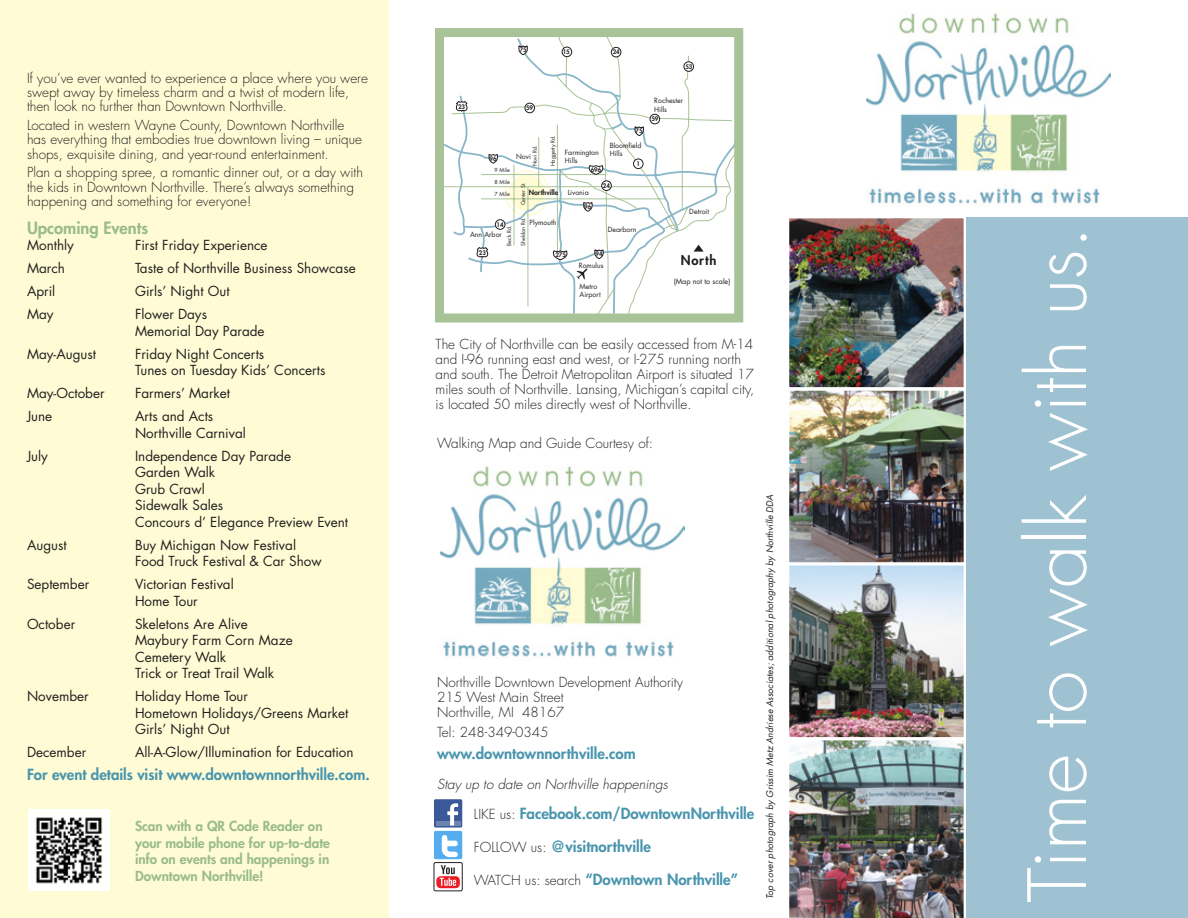
<style>
.page{position:relative;width:1188px;height:918px;background:#fff}
.page>*{position:absolute;margin:0;border:0;box-sizing:border-box;transform-origin:0 0}
.t1{font:300 78px "Futura";color:#fff}
.t2{font:800 16.5px "Futura";color:#9abb8a}
.t3{font:800 15px/33px "Futura";color:#4995ae}
.t4{font:300 13.5px/15px "Futura";color:#231f20}
.t5{font:13.5px/16.5px "Futura";color:#231f20}
.t6{font:800 13.5px/16.5px "Futura";color:#9abb8a}
.t7{font:italic 300 13.5px "Futura";color:#231f20}
.t8{font:800 12.9px "Futura";letter-spacing:.05em;color:#231f20}
.t9{font:italic 9px "Futura";color:#231f20}
.t10{font:7.2px "Futura";color:#231f20}
.t11{font:7.05px/8.4px "Futura";color:#231f20}
.t12{font:800 7.05px "Futura";color:#231f20}
.t13{font:800 6.15px "Futura";color:#231f20}
.t14{font:5.4px "Futura";color:#231f20}
.s1{font-weight:300;font-size:13.5px;color:#231f20}
</style>
<div class="page">
<div style="left:0;top:0;width:389px;height:918px;background:#fffcd5"></div>
<img style="left:867px;top:13px;width:244px;height:191px">
<div style="left:788px;top:218px;width:400px;height:700px;background:#9ec2d1"></div>
<svg style="left:445px;top:38px;width:288px;height:269px"></svg>
<svg style="left:603px;top:121px;width:21px;height:10px"></svg>
<svg style="left:517px;top:45px;width:12px;height:10px"></svg>
<svg style="left:487px;top:153px;width:12px;height:10px"></svg>
<svg style="left:633px;top:126px;width:12px;height:10px"></svg>
<svg style="left:456px;top:100px;width:12px;height:12px"></svg>
<svg style="left:476px;top:226px;width:12px;height:48px"></svg>
<div style="left:562px;top:47px;width:10px;height:10px;background:#fff;border-radius:50%"></div>
<div style="left:562px;top:47px;width:10px;height:10px;border:1px solid #231f20;border-radius:50%"></div>
<div style="left:611px;top:47px;width:10px;height:10px;background:#fff;border-radius:50%"></div>
<div style="left:611px;top:47px;width:10px;height:10px;border:1px solid #231f20;border-radius:50%"></div>
<div style="left:525px;top:103px;width:10px;height:10px;background:#fff;border-radius:50%"></div>
<div style="left:525px;top:103px;width:10px;height:10px;border:1px solid #231f20;border-radius:50%"></div>
<div style="left:684px;top:62px;width:10px;height:9px;background:#fff;border-radius:50%"></div>
<div style="left:684px;top:62px;width:10px;height:10px;border:1px solid #231f20;border-radius:50%"></div>
<div style="left:650px;top:114px;width:10px;height:10px;background:#fff;border-radius:50%"></div>
<div style="left:650px;top:114px;width:10px;height:10px;border:1px solid #231f20;border-radius:50%"></div>
<div style="left:495px;top:220px;width:10px;height:9px;background:#fff;border-radius:50%"></div>
<div style="left:495px;top:219px;width:10px;height:11px;border:1px solid #231f20;border-radius:50%"></div>
<svg style="left:551px;top:149px;width:182px;height:163px"></svg>
<svg style="left:613px;top:93px;width:9px;height:5px"></svg>
<div style="left:435px;top:28px;width:308px;height:294px;border:9px solid #a8c397"></div>
<img style="left:440px;top:466px;width:244px;height:191px">
<img style="left:790px;top:391px;width:173px;height:171px">
<div style="left:787px;top:388px;width:179px;height:177px;border:2px solid #fff"></div>
<img style="left:788px;top:739px;width:178px;height:179px">
<img style="left:790px;top:219px;width:173px;height:167px">
<div style="left:787px;top:216px;width:179px;height:173px;border:2px solid #fff"></div>
<img style="left:790px;top:566px;width:173px;height:170px">
<div style="left:787px;top:563px;width:179px;height:176px;border:2px solid #fff"></div>
<img style="left:28px;top:809px;width:82px;height:82px">
<div style="left:434px;top:799px;width:28px;height:29px;background:#3b5998;border-radius:2px"></div>
<div style="left:436px;top:821px;width:24px;height:5px;background:#6d84b3"></div>
<svg style="left:447px;top:803px;width:11px;height:23px"></svg>
<div style="left:434px;top:831px;width:28px;height:28px;background:#55acee;border-radius:2px"></div>
<svg style="left:442px;top:835px;width:16px;height:22px"></svg>
<div style="left:434px;top:862px;width:28px;height:29px;border:1px solid #231f20;border-radius:2px"></div>
<svg style="left:436px;top:865px;width:24px;height:23px"></svg>
<p class="t4" style="left:27px;top:71px;width:342px;line-height:14.2px">If you’ve ever wanted to experience a place where you were swept away by timeless charm and a twist of modern life, then look no further than Downtown Northville.</p>
<p class="t4" style="left:27px;top:118px;width:337px;line-height:14.2px">Located in western Wayne County, Downtown Northville has everything that embodies true downtown living – unique shops, exquisite dining, and year-round entertainment.</p>
<p class="t4" style="left:27px;top:165px;width:337px;line-height:14.2px">Plan a shopping spree, a romantic dinner out, or a day with the kids in Downtown Northville. There’s always something happening and something for everyone!</p>
<p class="t2" style="left:27px;top:217px;width:123px">Upcoming Events</p>
<p class="t5" style="left:27px;top:237px;width:48px">Monthly</p>
<p class="t5" style="left:135px;top:237px;width:134px">First Friday Experience</p>
<p class="t5" style="left:27px;top:260px;width:39px">March</p>
<p class="t5" style="left:135px;top:260px;width:222px">Taste of Northville Business Showcase</p>
<p class="t5" style="left:27px;top:283px;width:30px">April</p>
<p class="t5" style="left:135px;top:283px;width:96px">Girls’ Night Out</p>
<p class="t5" style="left:27px;top:306px;width:28px">May</p>
<p class="t5" style="left:135px;top:306px;width:131px">Flower Days<br>Memorial Day Parade</p>
<p class="t5" style="left:27px;top:345px;width:71px">May-August</p>
<p class="t5" style="left:135px;top:345px;width:192px">Friday Night Concerts<br>Tunes on Tuesday Kids’ Concerts</p>
<p class="t5" style="left:27px;top:385px;width:79px">May-October</p>
<p class="t5" style="left:135px;top:385px;width:97px">Farmers’ Market</p>
<p class="t5" style="left:27px;top:408px;width:27px">June</p>
<p class="t5" style="left:135px;top:408px;width:112px">Arts and Acts<br>Northville Carnival</p>
<p class="t5" style="left:27px;top:447px;width:22px">July</p>
<p class="t5" style="left:135px;top:447px;width:215px">Independence Day Parade<br>Garden Walk<br>Grub Crawl<br>Sidewalk Sales<br>Concours d’ Elegance Preview Event</p>
<p class="t5" style="left:27px;top:536px;width:41px">August</p>
<p class="t5" style="left:135px;top:536px;width:188px">Buy Michigan Now Festival<br>Food Truck Festival &amp; Car Show</p>
<p class="t5" style="left:27px;top:576px;width:64px">September</p>
<p class="t5" style="left:135px;top:576px;width:100px">Victorian Festival<br>Home Tour</p>
<p class="t5" style="left:27px;top:615px;width:50px">October</p>
<p class="t5" style="left:135px;top:615px;width:159px">Skeletons Are Alive<br>Maybury Farm Corn Maze<br>Cemetery Walk<br>Trick or Treat Trail Walk</p>
<p class="t5" style="left:27px;top:688px;width:63px">November</p>
<p class="t5" style="left:135px;top:688px;width:215px">Holiday Home Tour<br>Hometown Holidays/Greens Market<br>Girls’ Night Out</p>
<p class="t5" style="left:27px;top:744px;width:61px">December</p>
<p class="t5" style="left:135px;top:744px;width:220px">All-A-Glow/Illumination for Education</p>
<p class="t3" style="left:27px;top:757px;width:344px">For event details visit www.downtownnorthville.com.</p>
<p class="t6" style="left:135px;top:818px;width:196px">Scan with a QR Code Reader on your mobile phone for up-to-date info on events and happenings in<br>Downtown Northville!</p>
<p class="t13" style="left:520px;top:46px;width:9px">75</p>
<p class="t13" style="left:563px;top:48px;width:9px">15</p>
<p class="t13" style="left:613px;top:48px;width:9px">24</p>
<p class="t13" style="left:685px;top:63px;width:9px">53</p>
<p class="t13" style="left:458px;top:102px;width:9px">23</p>
<p class="t13" style="left:526px;top:104px;width:9px">59</p>
<p class="t13" style="left:636px;top:127px;width:9px">75</p>
<p class="t14" style="left:531px;top:166px;width:22px;rotate:-90deg">Novi Rd.</p>
<p class="t14" style="left:549px;top:166px;width:33px;rotate:-90deg">Haggerty Rd.</p>
<p class="t11" style="left:565px;top:148px;width:35px">Farmington<br>Hills</p>
<p class="t11" style="left:610px;top:141px;width:33px">Bloomfield<br>Hills</p>
<p class="t11" style="left:516px;top:152px;width:16px">Novi</p>
<p class="t13" style="left:490px;top:154px;width:9px">96</p>
<p class="t13" style="left:636px;top:160px;width:5px">1</p>
<p class="t13" style="left:591px;top:165px;width:12px">696</p>
<p class="t14" style="left:495px;top:166px;width:17px">9 Mile</p>
<p class="t14" style="left:495px;top:179px;width:17px">8 Mile</p>
<p class="t14" style="left:495px;top:191px;width:17px">7 Mile</p>
<p class="t14" style="left:506px;top:246px;width:22px;rotate:-90deg">Beck Rd.</p>
<p class="t14" style="left:520px;top:246px;width:30px;rotate:-90deg">Sheldon Rd.</p>
<p class="t14" style="left:520px;top:205px;width:25px;rotate:-90deg">Center St.</p>
<p class="t13" style="left:603px;top:181px;width:9px">24</p>
<p class="t12" style="left:529px;top:188px;width:31px">Northville</p>
<p class="t11" style="left:568px;top:188px;width:23px">Livonia</p>
<p class="t13" style="left:584px;top:203px;width:9px">96</p>
<p class="t11" style="left:530px;top:218px;width:28px">Plymouth</p>
<p class="t13" style="left:497px;top:221px;width:9px">14</p>
<p class="t11" style="left:608px;top:226px;width:30px">Dearborn</p>
<p class="t11" style="left:470px;top:230px;width:33px">Ann Arbor</p>
<p class="t13" style="left:479px;top:248px;width:9px">23</p>
<p class="t13" style="left:555px;top:251px;width:12px">275</p>
<p class="t13" style="left:596px;top:250px;width:9px">94</p>
<p class="t11" style="left:579px;top:261px;width:26px">Romulus</p>
<p class="t11" style="left:580px;top:282px;width:23px">Metro<br>Airport</p>
<p class="t11" style="left:654px;top:96px;width:30px">Rochester<br>Hills</p>
<p class="t13" style="left:651px;top:115px;width:9px">59</p>
<p class="t11" style="left:689px;top:207px;width:21px">Detroit</p>
<p class="t8" style="left:681px;top:251px;width:37px">North</p>
<p class="t10" style="left:674px;top:276px;width:58px">(Map not to scale)</p>
<p class="t4" style="left:436px;top:337px;width:320px">The City of Northville can be easily accessed from M-14 and I-96 running east and west, or I-275 running north and south. The Detroit Metropolitan Airport is situated 17 miles south of Northville. Lansing, Michigan’s capital city, is located 50 miles directly west of Northville.</p>
<p class="t4" style="left:437px;top:436px;width:218px">Walking Map and Guide Courtesy of:</p>
<p class="t4" style="left:437px;top:675px;width:247px">Northville Downtown Development Authority<br>215 West Main Street<br>Northville, MI 48167</p>
<p class="t4" style="left:437px;top:724px;width:113px">Tel: 248-349-0345</p>
<p class="t3" style="left:437px;top:737px;width:200px">www.downtownnorthville.com</p>
<p class="t7" style="left:437px;top:776px;width:232px">Stay up to date on Northville happenings</p>
<p class="t3" style="left:474px;top:797px;width:282px"><span class="s1">LIKE us:</span> Facebook.com/DowntownNorthville</p>
<p class="t3" style="left:474px;top:830px;width:266px"><span class="s1">FOLLOW us:</span> @visitnorthville<br><span class="s1">WATCH us: search</span> “Downtown Northville”</p>
<p class="t9" style="left:764px;top:899px;width:406px;rotate:-90deg">Top cover photograph by Grissim Metz Andriese Associates; additional photography by Northville DDA</p>
<h1 class="t1" style="left:1008px;top:903px;width:679px;rotate:-90deg">Time to walk with us.</h1>
</div>
